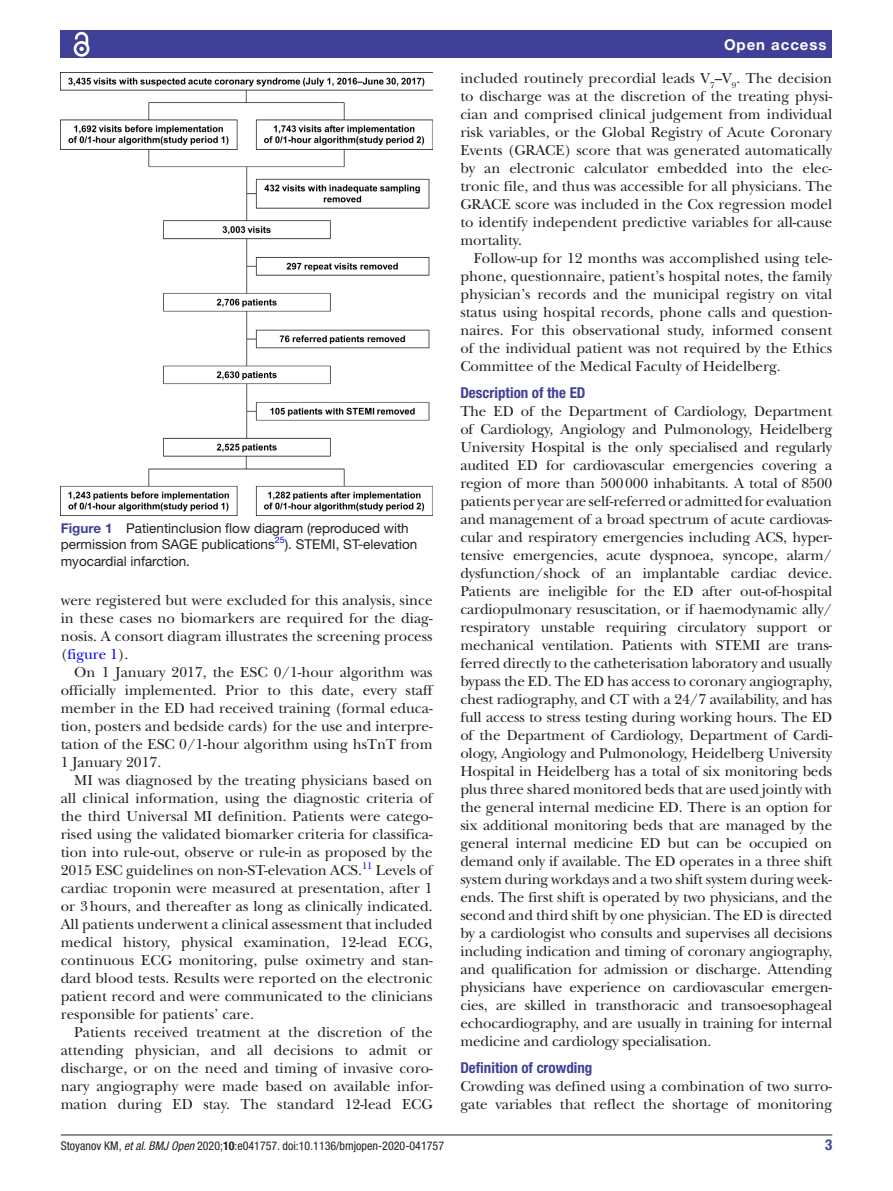
<style>
.page{position:relative;width:893px;height:1191px;background:#fff}
.page>*{position:absolute;margin:0;border:0;box-sizing:border-box;transform-origin:0 0}
.t1{font:15px/18px "New Baskerville";color:#231f20;text-align:justify}
.t2{font:700 condensed 15px "Helvetica Neue LT Std";color:#414099}
.t3{font:700 15px "Helvetica Neue LT Std";letter-spacing:.065em;color:#fff}
.t4{font:13.5px/16.2px "Helvetica Neue LT Std";color:#231f20}
.t5{font:condensed 12px "Helvetica Neue LT Std";color:#231f20}
.t6{font:9.9px "New Baskerville";color:#00f}
.s1{font-weight:700;color:#414099}
.s2{color:#00f}
.s3{font-style:italic}
.s4{font-weight:700}
</style>
<div class="page">
<hr style="left:61px;top:1134px;width:771px;height:1px;background:#231f20">
<div style="left:61px;top:31px;width:771px;height:27px;background:#414099"></div>
<svg style="left:73px;top:31px;width:17px;height:26px"></svg>
<img style="left:61px;top:77px;width:372px;height:438px">
<p class="t4" style="left:61px;top:520px;width:358px"><span class="s1">Figure 1</span> Patientinclusion flow diagram (reproduced with permission from SAGE publications<sup>25</sup>). STEMI, ST-elevation myocardial infarction.</p>
<p class="t1" style="left:61px;top:591px;width:373px">were registered but were excluded for this analysis, since in these cases no biomarkers are required for the diag&shy;nosis. A consort diagram illustrates the screening process (<span class="s2">figure 1</span>).</p>
<p class="t1" style="left:61px;top:663px;width:373px;text-indent:14px">On 1 January 2017, the ESC 0/1-hour algorithm was officially implemented. Prior to this date, every staff member in the ED had received training (formal educa&shy;tion, posters and bedside cards) for the use and interpre&shy;tation of the ESC 0/1-hour algorithm using hsTnT from 1 January 2017.</p>
<p class="t1" style="left:61px;top:771px;width:373px;text-indent:14px">MI was diagnosed by the treating physicians based on all clinical information, using the diagnostic criteria of the third Universal MI definition. Patients were catego&shy;rised using the validated biomarker criteria for classifica&shy;tion into rule-out, observe or rule-in as proposed by the 2015 ESC guidelines on non-ST-elevation ACS.</p>
<p class="t6" style="left:362px;top:859px;width:12px">11</p>
<p class="t1" style="left:61px;top:861px;width:373px;text-indent:315px">Levels of cardiac troponin were measured at presentation, after 1 or 3hours, and thereafter as long as clinically indicated.<br>All patients underwent a clinical assessment that included medical history, physical examination, 12-lead ECG, continuous ECG monitoring, pulse oximetry and stan&shy;dard blood tests. Results were reported on the electronic patient record and were communicated to the clinicians responsible for patients’ care.</p>
<p class="t1" style="left:61px;top:1023px;width:373px;text-indent:14px">Patients received treatment at the discretion of the attending physician, and all decisions to admit or discharge, or on the need and timing of invasive coro&shy;nary angiography were made based on available infor&shy;mation during ED stay. The standard 12-lead ECG</p>
<p class="t3" style="left:724px;top:35px;width:104px">Open access</p>
<p class="t1" style="left:460px;top:69px;width:373px">included routinely precordial leads V<sub>7</sub>–V<sub>9</sub>. The decision to discharge was at the discretion of the treating physi&shy;cian and comprised clinical judgement from individual risk variables, or the Global Registry of Acute Coronary Events (GRACE) score that was generated automatically by an electronic calculator embedded into the elec&shy;tronic file, and thus was accessible for all physicians. The GRACE score was included in the Cox regression model to identify independent predictive variables for all-cause mortality.</p>
<p class="t1" style="left:460px;top:249px;width:373px;text-indent:14px">Follow-up for 12 months was accomplished using tele&shy;phone, questionnaire, patient’s hospital notes, the family physician’s records and the municipal registry on vital status using hospital records, phone calls and question&shy;naires. For this observational study, informed consent of the individual patient was not required by the Ethics Committee of the Medical Faculty of Heidelberg.</p>
<p class="t2" style="left:460px;top:384px;width:127px">Description of the ED</p>
<p class="t1" style="left:460px;top:402px;width:373px">The ED of the Department of Cardiology, Department of Cardiology, Angiology and Pulmonology, Heidelberg University Hospital is the only specialised and regularly audited ED for cardiovascular emergencies covering a region of more than 500000 inhabitants. A total of 8500 patients per year are self-referred or admitted for evaluation and management of a broad spectrum of acute cardiovas&shy;cular and respiratory emergencies including ACS, hyper&shy;tensive emergencies, acute dyspnoea, syncope, alarm/ dysfunction/shock of an implantable cardiac device.<br>Patients are ineligible for the ED after out-of-hospital cardiopulmonary resuscitation, or if haemodynamic ally/ respiratory unstable requiring circulatory support or mechanical ventilation. Patients with STEMI are trans&shy;ferred directly to the catheterisation laboratory and usually bypass the ED. The ED has access to coronary angiography, chest radiography, and CT with a 24/7 availability, and has full access to stress testing during working hours. The ED of the Department of Cardiology, Department of Cardi&shy;ology, Angiology and Pulmonology, Heidelberg University Hospital in Heidelberg has a total of six monitoring beds plus three shared monitored beds that are used jointly with the general internal medicine ED. There is an option for six additional monitoring beds that are managed by the general internal medicine ED but can be occupied on demand only if available. The ED operates in a three shift system during workdays and a two shift system during week&shy;ends. The first shift is operated by two physicians, and the second and third shift by one physician. The ED is directed by a cardiologist who consults and supervises all decisions including indication and timing of coronary angiography, and qualification for admission or discharge. Attending physicians have experience on cardiovascular emergen&shy;cies, are skilled in transthoracic and transoesophageal echocardiography, and are usually in training for internal medicine and cardiology specialisation.</p>
<p class="t2" style="left:460px;top:1059px;width:134px">Definition of crowding</p>
<p class="t1" style="left:460px;top:1077px;width:373px">Crowding was defined using a combination of two surro&shy;gate variables that reflect the shortage of monitoring</p>
<p class="t5" style="left:61px;top:1138px;width:385px">Stoyanov KM, <span class="s3">et al</span>. <span class="s3">BMJ Open</span> 2020;<span class="s4">10</span>:e041757. doi:10.1136/bmjopen-2020-041757</p>
<p class="t2" style="left:825px;top:1135px;width:9px">3</p>
</div>
